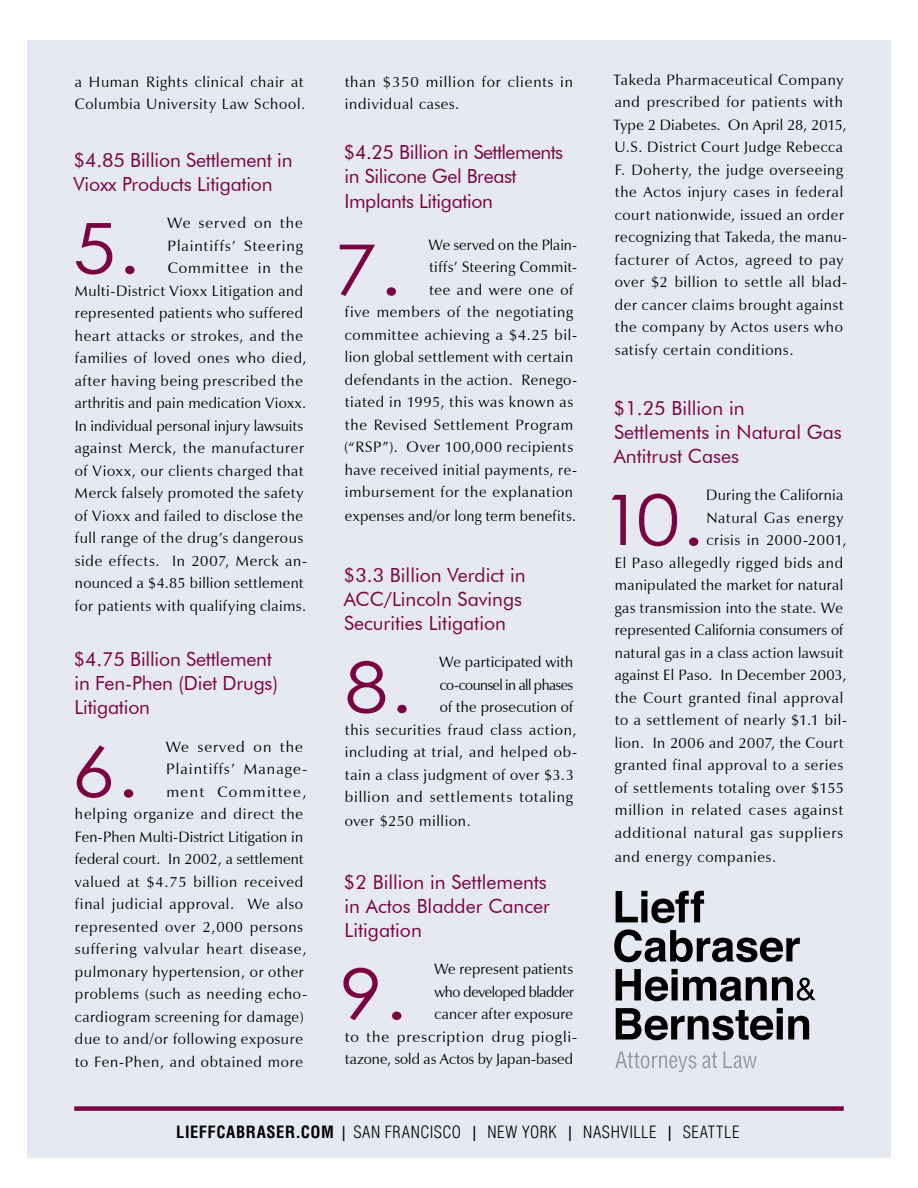
<style>
.page{position:relative;width:918px;height:1188px;background:#fff}
.page>*{position:absolute;margin:0;border:0;box-sizing:border-box;transform-origin:0 0}
.t1{font:69.9px "Century Gothic";color:#7a0441;scale:1.11 1}
.t2{font:19.5px/24px "Futura BT";letter-spacing:-.01em;color:#7a0441}
.t3{font:300 condensed 16.5px "Helvetica LT Std";letter-spacing:.035em;color:#000}
.t4{font:15px/22.5px "Zapf Humanist 601 BT";letter-spacing:.045em;color:#000;text-align:right}
.t5{font:15px/22.5px "Zapf Humanist 601 BT";letter-spacing:.015em;color:#000;text-align:right}
.t6{font:15px "Zapf Humanist 601 BT";letter-spacing:.02em;color:#000}
.s1{font-weight:700}
.s2{font-family:"Century Gothic";font-weight:700;font-stretch:normal}
</style>
<div class="page">
<div style="left:27px;top:40px;width:864px;height:1117px;background:#e6e9f1"></div>
<div style="left:74px;top:1106px;width:770px;height:5px;background:#7a0441"></div>
<svg style="left:616px;top:1008px;width:193px;height:32px"></svg>
<svg style="left:614px;top:929px;width:186px;height:33px"></svg>
<svg style="left:616px;top:891px;width:88px;height:32px"></svg>
<svg style="left:615px;top:1052px;width:142px;height:20px"></svg>
<svg style="left:616px;top:969px;width:200px;height:32px"></svg>
<p class="t4" style="left:75px;top:70px;width:232px;text-align:left">a Human Rights clinical chair at<br>Columbia University Law School.</p>
<h2 class="t2" style="left:73px;top:148px;width:221px">$4.85 Billion Settlement in<br>Vioxx Products Litigation</h2>
<h1 class="t1" style="left:73px;top:199px;width:62px">5.</h1>
<p class="t4" style="left:75px;top:212px;width:234px">We served on the<br>Plaintiffs’ Steering<br>Committee in the<br>Multi-District Vioxx Litigation and represented patients who suffered heart attacks or strokes, and the families of loved ones who died, after having being prescribed the arthritis and pain medication Vioxx.<br>In individual personal injury lawsuits against Merck, the manufacturer of Vioxx, our clients charged that<br>Merck falsely promoted the safety of Vioxx and failed to disclose the full range of the drug’s dangerous side effects. In 2007, Merck an&shy;nounced a $4.85 billion settlement for patients with qualifying claims.</p>
<h2 class="t2" style="left:74px;top:647px;width:206px">$4.75 Billion Settlement in Fen-Phen (Diet Drugs)<br>Litigation</h2>
<h1 class="t1" style="left:71px;top:723px;width:62px">6.</h1>
<p class="t4" style="left:75px;top:735px;width:234px">We served on the<br>Plaintiffs’ Manage-<br>ment Committee,<br>helping organize and direct the<br>Fen-Phen Multi-District Litigation in federal court. In 2002, a settlement valued at $4.75 billion received final judicial approval. We also represented over 2,000 persons suffering valvular heart disease, pulmonary hypertension, or other problems (such as needing echo&shy;cardiogram screening for damage) due to and/or following exposure to Fen-Phen, and obtained more</p>
<p class="t4" style="left:345px;top:70px;width:230px;text-align:left">than $350 million for clients in individual cases.</p>
<h2 class="t2" style="left:344px;top:139px;width:221px;line-height:24.8px">$4.25 Billion in Settlements in Silicone Gel Breast<br>Implants Litigation</h2>
<h1 class="t1" style="left:334px;top:221px;width:62px">7.</h1>
<p class="t4" style="left:344px;top:233px;width:235px">We served on the Plain-<br>tiffs’ Steering Commit-<br>tee and were one of<br>five members of the negotiating committee achieving a $4.25 bil&shy;lion global settlement with certain defendants in the action. Renego&shy;tiated in 1995, this was known as the Revised Settlement Program (“RSP”). Over 100,000 recipients have received initial payments, re&shy;imbursement for the explanation</p>
<p class="t6" style="left:345px;top:507px;width:233px">expenses and/or long term benefits.</p>
<h2 class="t2" style="left:344px;top:563px;width:183px">$3.3 Billion Verdict in<br>ACC/Lincoln Savings<br>Securities Litigation</h2>
<h1 class="t1" style="left:345px;top:638px;width:62px">8.</h1>
<p class="t4" style="left:345px;top:651px;width:234px">We participated with<br>co-counsel in all phases<br>of the prosecution of<br>this securities fraud class action, including at trial, and helped ob&shy;tain a class judgment of over $3.3 billion and settlements totaling</p>
<p class="t4" style="left:345px;top:810px;width:128px">over $250 million.</p>
<h2 class="t2" style="left:344px;top:870px;width:208px">$2 Billion in Settlements in Actos Bladder Cancer<br>Litigation</h2>
<h1 class="t1" style="left:340px;top:945px;width:62px">9.</h1>
<p class="t5" style="left:345px;top:958px;width:234px">We represent patients<br>who developed bladder<br>cancer after exposure<br>to the prescription drug piogli&shy;tazone, sold as Actos by Japan-based</p>
<p class="t4" style="left:613px;top:68px;width:236px;text-align:left">Takeda Pharmaceutical Company and prescribed for patients with<br>Type 2 Diabetes. On April 28, 2015,<br>U.S. District Court Judge Rebecca<br>F. Doherty, the judge overseeing the Actos injury cases in federal court nationwide, issued an order recognizing that Takeda, the manu&shy;facturer of Actos, agreed to pay over $2 billion to settle all blad&shy;der cancer claims brought against the company by Actos users who satisfy certain conditions.</p>
<h2 class="t2" style="left:614px;top:395px;width:230px">$1.25 Billion in<br>Settlements in Natural Gas<br>Antitrust Cases</h2>
<h1 class="t1" style="left:601px;top:471px;width:94px">10.</h1>
<p class="t4" style="left:615px;top:484px;width:234px">During the California<br>Natural Gas energy<br>crisis in 2000-2001,<br>El Paso allegedly rigged bids and manipulated the market for natural gas transmission into the state. We represented California consumers of natural gas in a class action lawsuit against El Paso. In December 2003, the Court granted final approval to a settlement of nearly $1.1 bil&shy;lion. In 2006 and 2007, the Court granted final approval to a series of settlements totaling over $155 million in related cases against additional natural gas suppliers</p>
<p class="t4" style="left:615px;top:845px;width:163px">and energy companies.</p>
<p class="t3" style="left:176px;top:1122px;width:565px"><span class="s1">LIEFFCABRASER.COM</span> <span class="s2">|</span> SAN FRANCISCO <span class="s2">|</span> NEW YORK <span class="s2">|</span> NASHVILLE <span class="s2">|</span> SEATTLE</p>
</div>
